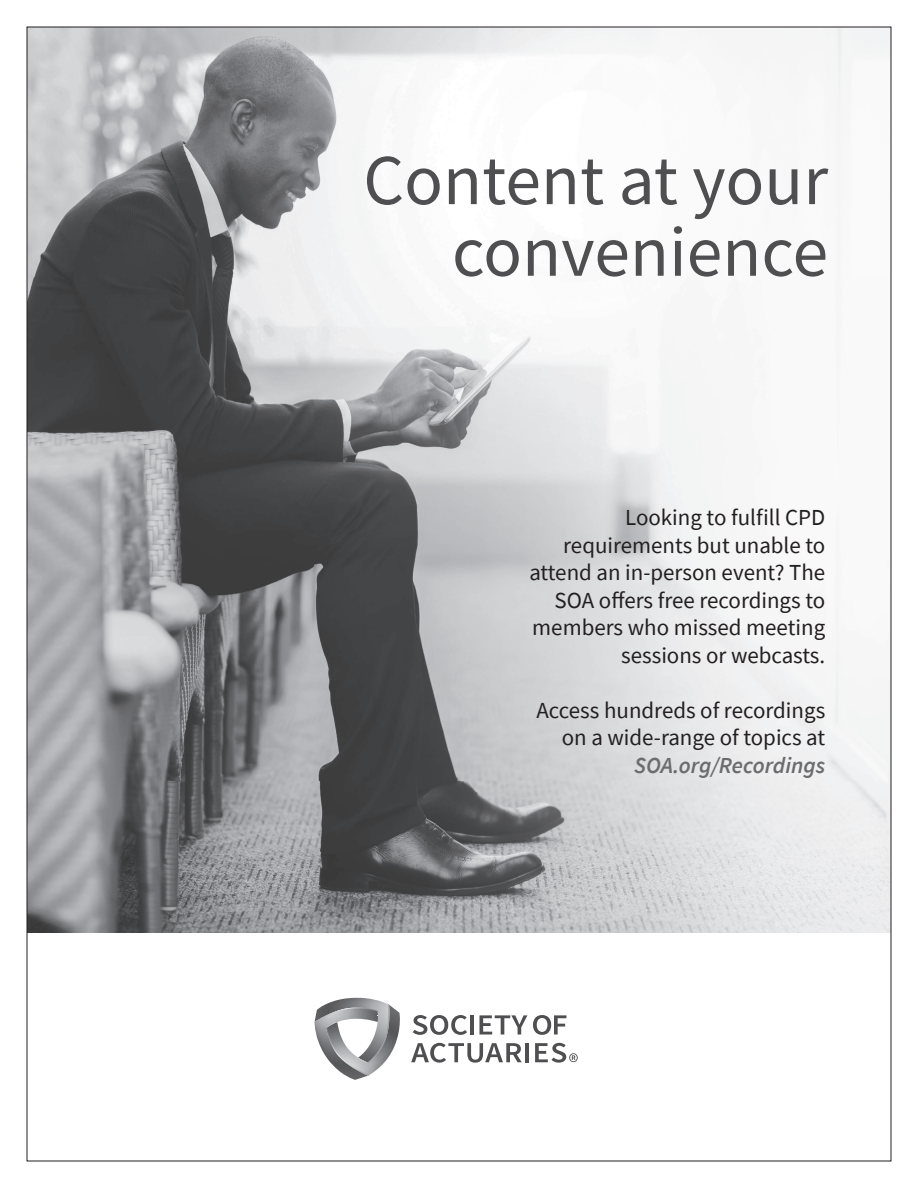
<style>
.page{position:relative;width:918px;height:1188px;background:#fff}
.page>*{position:absolute;margin:0;border:0;box-sizing:border-box;transform-origin:0 0}
.t1{font:71.7px/71.7px "Source Sans Pro";color:#4f4f51;text-align:right}
.t2{font:22.95px/27.5px "Source Sans Pro";color:#231f20;text-align:right}
.t3{font:italic 600 22.95px "Source Sans Pro";color:#6c6c6f}
</style>
<div class="page">
<img style="left:29px;top:29px;width:860px;height:904px">
<svg style="left:413px;top:1015px;width:54px;height:20px"></svg>
<hr style="left:471px;top:1015px;width:3px;height:20px;background:#4f4f51">
<svg style="left:479px;top:1015px;width:48px;height:20px"></svg>
<svg style="left:533px;top:1015px;width:33px;height:20px"></svg>
<svg style="left:411px;top:1043px;width:111px;height:20px"></svg>
<hr style="left:526px;top:1043px;width:3px;height:19px;background:#4f4f51">
<svg style="left:315px;top:998px;width:79px;height:82px"></svg>
<svg style="left:535px;top:1043px;width:43px;height:20px"></svg>
<h1 class="t1" style="left:363px;top:144px;width:466px">Content at your convenience</h1>
<p class="t2" style="left:529px;top:504px;width:297px">Looking to fulfill CPD requirements but unable to attend an in-person event? The<br>SOA offers free recordings to members who missed meeting sessions or webcasts.</p>
<p class="t2" style="left:536px;top:696px;width:290px">Access hundreds of recordings on a wide-range of topics at</p>
<p class="t3" style="left:634px;top:750px;width:193px">SOA.org/Recordings</p>
</div>
